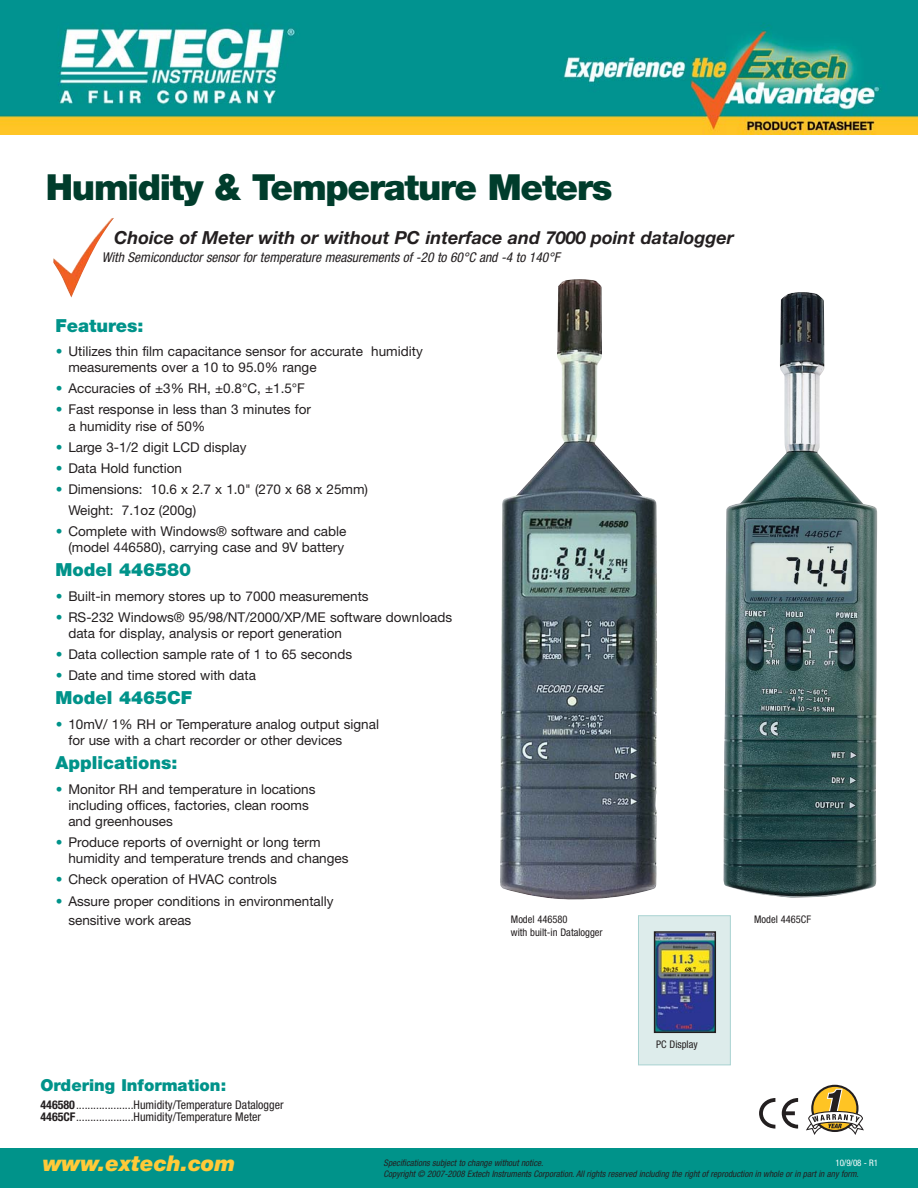
<style>
.page{position:relative;width:918px;height:1188px;background:#fff}
.page>*{position:absolute;margin:0;border:0;box-sizing:border-box;transform-origin:0 0}
.t1{font:900 36px "Helvetica Neue LT";letter-spacing:-.035em;color:#003d2c}
.t2{font:italic 900 21.75px "Helvetica Neue LT";color:#ffca38}
.t3{font:italic 700 18px "Helvetica Neue LT";color:#231f20}
.t4{font:900 18px "Helvetica Neue LT";color:#00938a}
.t5{font:900 16.5px "Helvetica Neue LT";color:#00938a}
.t6{font:13.5px/16.2px "Helvetica Neue LT";color:#231f20}
.t7{font:italic condensed 13.5px "Helvetica Neue LT";color:#231f20}
.t8{font:condensed 12px/12px "Helvetica Neue LT";color:#231f20}
.t9{font:condensed 10.5px/12.6px "Helvetica Neue LT";color:#231f20}
.t10{font:italic condensed 9px "Helvetica Neue LT";color:#231f20}
.t11{font:condensed 9px "Helvetica Neue LT";color:#fff}
.s1{color:#00938a}
.s2{font-weight:700}
</style>
<div class="page">
<div style="left:639px;top:916px;width:91px;height:149px;background:#ddeceb"></div>
<div style="left:638px;top:915px;width:93px;height:150px;border:1px solid #a8d2d1"></div>
<div style="left:0;top:1148px;width:918px;height:40px;background:#00938a"></div>
<img style="left:53px;top:218px;width:61px;height:80px">
<svg style="left:806px;top:1085px;width:58px;height:50px"></svg>
<svg style="left:759px;top:1098px;width:16px;height:31px"></svg>
<svg style="left:782px;top:1098px;width:16px;height:31px"></svg>
<img style="left:0;top:0;width:918px;height:135px">
<img style="left:500px;top:279px;width:157px;height:621px">
<img style="left:657px;top:934px;width:56px;height:96px">
<div style="left:654px;top:931px;width:62px;height:102px;border:2px solid #231f20"></div>
<img style="left:724px;top:292px;width:153px;height:605px">
<h1 class="t1" style="left:46px;top:174px;width:568px">Humidity &amp; Temperature Meters</h1>
<h3 class="t3" style="left:114px;top:231px;width:621px">Choice of Meter with or without PC interface and 7000 point datalogger</h3>
<p class="t7" style="left:102px;top:252px;width:460px">With Semiconductor sensor for temperature measurements of -20 to 60°C and -4 to 140°F</p>
<h3 class="t4" style="left:55px;top:319px;width:90px">Features:</h3>
<p class="t6" style="left:68px;top:345px;width:356px;text-indent:-13px"><span class="s1">•</span> Utilizes thin film capacitance sensor for accurate humidity measurements over a 10 to 95.0% range</p>
<p class="t6" style="left:56px;top:382px;width:251px"><span class="s1">•</span> Accuracies of ±3% RH, ±0.8°C, ±1.5°F</p>
<p class="t6" style="left:68px;top:403px;width:244px;text-indent:-13px"><span class="s1">•</span> Fast response in less than 3 minutes for a humidity rise of 50%</p>
<p class="t6" style="left:56px;top:440px;width:192px"><span class="s1">•</span> Large 3-1/2 digit LCD display</p>
<p class="t6" style="left:56px;top:461px;width:128px"><span class="s1">•</span> Data Hold function</p>
<p class="t6" style="left:68px;top:480px;width:301px;line-height:21px;text-indent:-13px"><span class="s1">•</span> Dimensions: 10.6 x 2.7 x 1.0" (270 x 68 x 25mm)<br>Weight: 7.1oz (200g)</p>
<p class="t6" style="left:56px;top:524px;width:292px;text-align:right"><span class="s1">•</span> Complete with Windows® software and cable (model 446580), carrying case and 9V battery</p>
<h3 class="t4" style="left:55px;top:564px;width:137px">Model 446580</h3>
<p class="t6" style="left:56px;top:589px;width:314px"><span class="s1">•</span> Built-in memory stores up to 7000 measurements</p>
<p class="t6" style="left:68px;top:610px;width:385px;text-indent:-13px"><span class="s1">•</span> RS-232 Windows® 95/98/NT/2000/XP/ME software downloads data for display, analysis or report generation</p>
<p class="t6" style="left:56px;top:648px;width:298px"><span class="s1">•</span> Data collection sample rate of 1 to 65 seconds</p>
<p class="t6" style="left:56px;top:669px;width:202px"><span class="s1">•</span> Date and time stored with data</p>
<h3 class="t4" style="left:55px;top:692px;width:138px">Model 4465CF</h3>
<p class="t6" style="left:68px;top:717px;width:312px;text-indent:-13px"><span class="s1">•</span> 10mV/ 1% RH or Temperature analog output signal for use with a chart recorder or other devices</p>
<h3 class="t4" style="left:55px;top:757px;width:123px">Applications:</h3>
<p class="t6" style="left:68px;top:782px;width:249px;text-indent:-13px"><span class="s1">•</span> Monitor RH and temperature in locations including offices, factories, clean rooms and greenhouses</p>
<p class="t6" style="left:68px;top:836px;width:282px;text-indent:-13px"><span class="s1">•</span> Produce reports of overnight or long term humidity and temperature trends and changes</p>
<p class="t6" style="left:56px;top:873px;width:223px"><span class="s1">•</span> Check operation of HVAC controls</p>
<p class="t6" style="left:68px;top:892px;width:267px;line-height:19.4px;text-indent:-13px"><span class="s1">•</span> Assure proper conditions in environmentally sensitive work areas</p>
<p class="t5" style="left:40px;top:1080px;width:187px">Ordering Information:</p>
<p class="t8" style="left:40px;top:1100px;width:245px"><span class="s2">446580</span>....................Humidity/Temperature Datalogger<br><span class="s2">4465CF</span>....................Humidity/Temperature Meter</p>
<p class="t9" style="left:511px;top:914px;width:93px">Model 446580<br>with built-in Datalogger</p>
<p class="t9" style="left:754px;top:913px;width:58px">Model 4465CF</p>
<p class="t9" style="left:656px;top:1039px;width:43px">PC Display</p>
<h2 class="t2" style="left:43px;top:1156px;width:194px">www.extech.com</h2>
<p class="t10" style="left:384px;top:1160px;width:161px">Specifications subject to change without notice.</p>
<p class="t11" style="left:835px;top:1160px;width:44px">10/9/08 - R1</p>
<p class="t10" style="left:384px;top:1171px;width:477px">Copyright © 2007-2008 Extech Instruments Corporation. All rights reserved including the right of reproduction in whole or in part in any form.</p>
</div>
